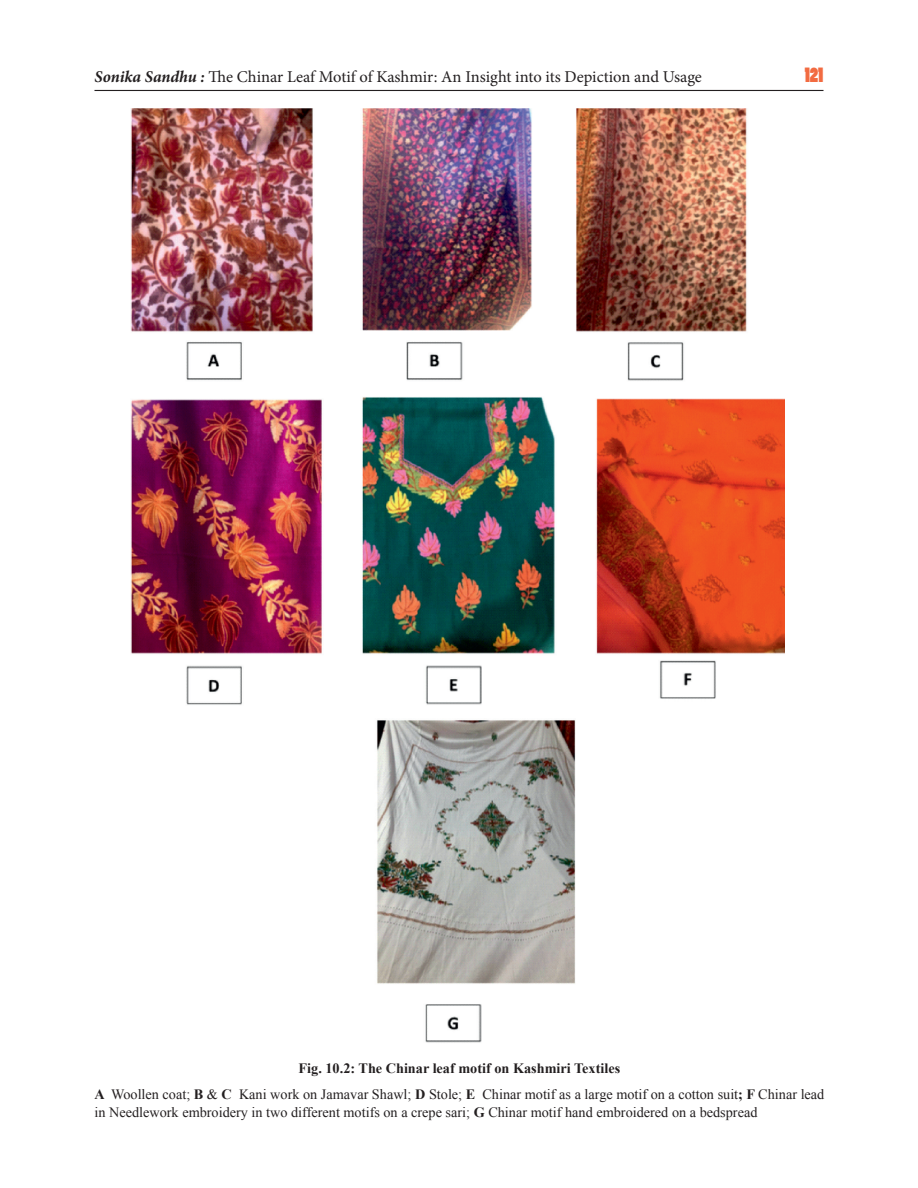
<style>
.page{position:relative;width:918px;height:1188px;background:#fff}
.page>*{position:absolute;margin:0;border:0;box-sizing:border-box;transform-origin:0 0}
.t1{font:19.5px "Poplar Std";color:#f26b41}
.t2{font:16.5px "Minion Pro";letter-spacing:-.005em;color:#231f20}
.source{font:14.25px/17.9px "Times New Roman";color:#231f20}
.t3{font:700 14.25px "Times New Roman";color:#231f20}
.s1{font-weight:700;font-style:italic}
.s2{font-weight:700}
</style>
<div class="page">
<hr style="left:94px;top:90px;width:730px;height:1px;background:#231f20">
<img style="left:131px;top:108px;width:653px;height:935px">
<p class="t2" style="left:94px;top:66px;width:609px"><span class="s1">Sonika Sandhu :</span> The Chinar Leaf Motif of Kashmir: An Insight into its Depiction and Usage</p>
<h1 class="t1" style="left:805px;top:65px;width:20px">121</h1>
<p class="t3" style="left:299px;top:1058px;width:323px">Fig. 10.2: The Chinar leaf motif on Kashmiri Textiles</p>
<p class="source" style="left:94px;top:1085px;width:731px"><span class="s2">A</span> Woollen coat; <span class="s2">B</span> &amp; <span class="s2">C</span> Kani work on Jamavar Shawl; <span class="s2">D</span> Stole; <span class="s2">E</span> Chinar motif as a large motif on a cotton suit<span class="s2">; F</span> Chinar lead in Needlework embroidery in two different motifs on a crepe sari; <span class="s2">G</span> Chinar motif hand embroidered on a bedspread</p>
</div>
